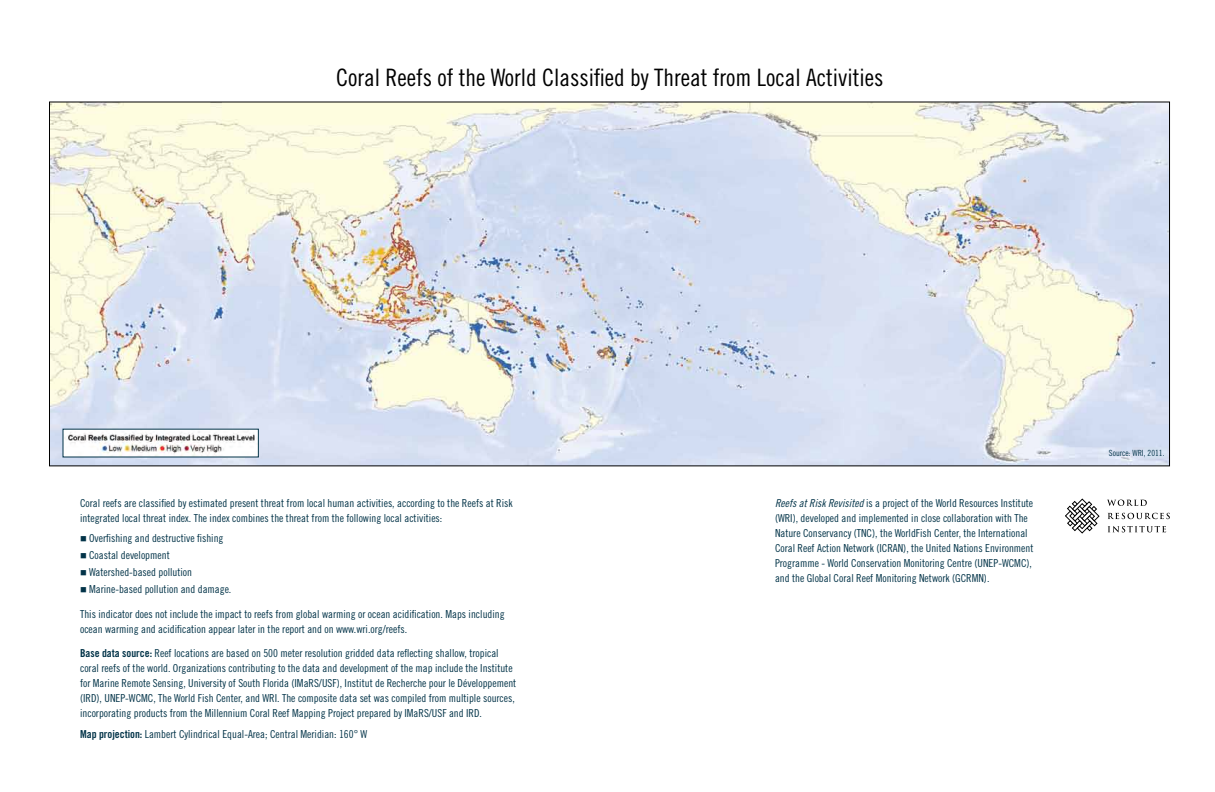
<style>
.page{position:relative;width:1215px;height:792px;background:#fff}
.page>*{position:absolute;margin:0;border:0;box-sizing:border-box;transform-origin:0 0}
.t1{font:24px "Trade Gothic LT Std Cn 18";color:#000}
.t2{font:11px/15px "Trade Gothic LT Std Cn 18";color:#023348}
.t3{font:8.5px "Trade Gothic LT Std Cn 18";color:#023348}
.s1{font-family:"Trade Gothic LT Std Bd Cn 20"}
.s2{font-family:"Trade Gothic LT Std Cn 18 Obl"}
</style>
<div class="page">
<img style="left:51px;top:104px;width:1117px;height:360px">
<hr style="left:1214px;top:0;width:1px;height:792px;background:#023348">
<svg style="left:1065px;top:499px;width:35px;height:34px"></svg>
<svg style="left:1107px;top:500px;width:40px;height:6px"></svg>
<svg style="left:1108px;top:513px;width:62px;height:6px"></svg>
<svg style="left:1108px;top:526px;width:58px;height:6px"></svg>
<img style="left:65px;top:431px;width:191px;height:24px">
<h1 class="t1" style="left:336px;top:63px;width:549px">Coral Reefs of the World Classified by Threat from Local Activities</h1>
<p class="t2" style="left:80px;top:495px;width:434px">Coral reefs are classified by estimated present threat from local human activities, according to the Reefs at Risk integrated local threat index. The index combines the threat from the following local activities:</p>
<p class="t2" style="left:80px;top:530px;width:145px">■ Overfishing and destructive fishing</p>
<p class="t2" style="left:80px;top:547px;width:91px">■ Coastal development</p>
<p class="t2" style="left:80px;top:564px;width:114px">■ Watershed-based pollution</p>
<p class="t2" style="left:80px;top:581px;width:153px">■ Marine-based pollution and damage.</p>
<p class="t2" style="left:80px;top:606px;width:426px">This indicator does not include the impact to reefs from global warming or ocean acidification. Maps including ocean warming and acidification appear later in the report and on www.wri.org/reefs.</p>
<p class="t2" style="left:80px;top:645px;width:438px"><span class="s1">Base data source:</span> Reef locations are based on 500 meter resolution gridded data reflecting shallow, tropical coral reefs of the world. Organizations contributing to the data and development of the map include the Institute for Marine Remote Sensing, University of South Florida (IMaRS/USF), Institut de Recherche pour le Développement (IRD), UNEP-WCMC, The World Fish Center, and WRI . The composite data set was compiled from multiple sources, incorporating products from the Millennium Coral Reef Mapping Project prepared by IMaRS/USF and IRD.</p>
<p class="t2" style="left:80px;top:726px;width:289px"><span class="s1">Map projection:</span> Lambert Cylindrical Equal-Area; Central Meridian: 160° W</p>
<p class="t2" style="left:775px;top:495px;width:260px"><span class="s2">Reefs at Risk Revisited</span> is a project of the World Resources Institute (WRI), developed and implemented in close collaboration with The Nature Conservancy (TNC), the WorldFish Center, the International Coral Reef Action Network (ICRA</p>
<p class="t2" style="left:775px;top:540px;width:260px;text-indent:123px">N), the United Nations Environment<br>Programme - World Conservation Monitoring Centre (UNEP-WCMC), and the Global Coral Reef Monitoring Network (GCRMN).</p>
<p class="t3" style="left:1109px;top:447px;width:57px">Source: WRI, 2011.</p>
</div>
